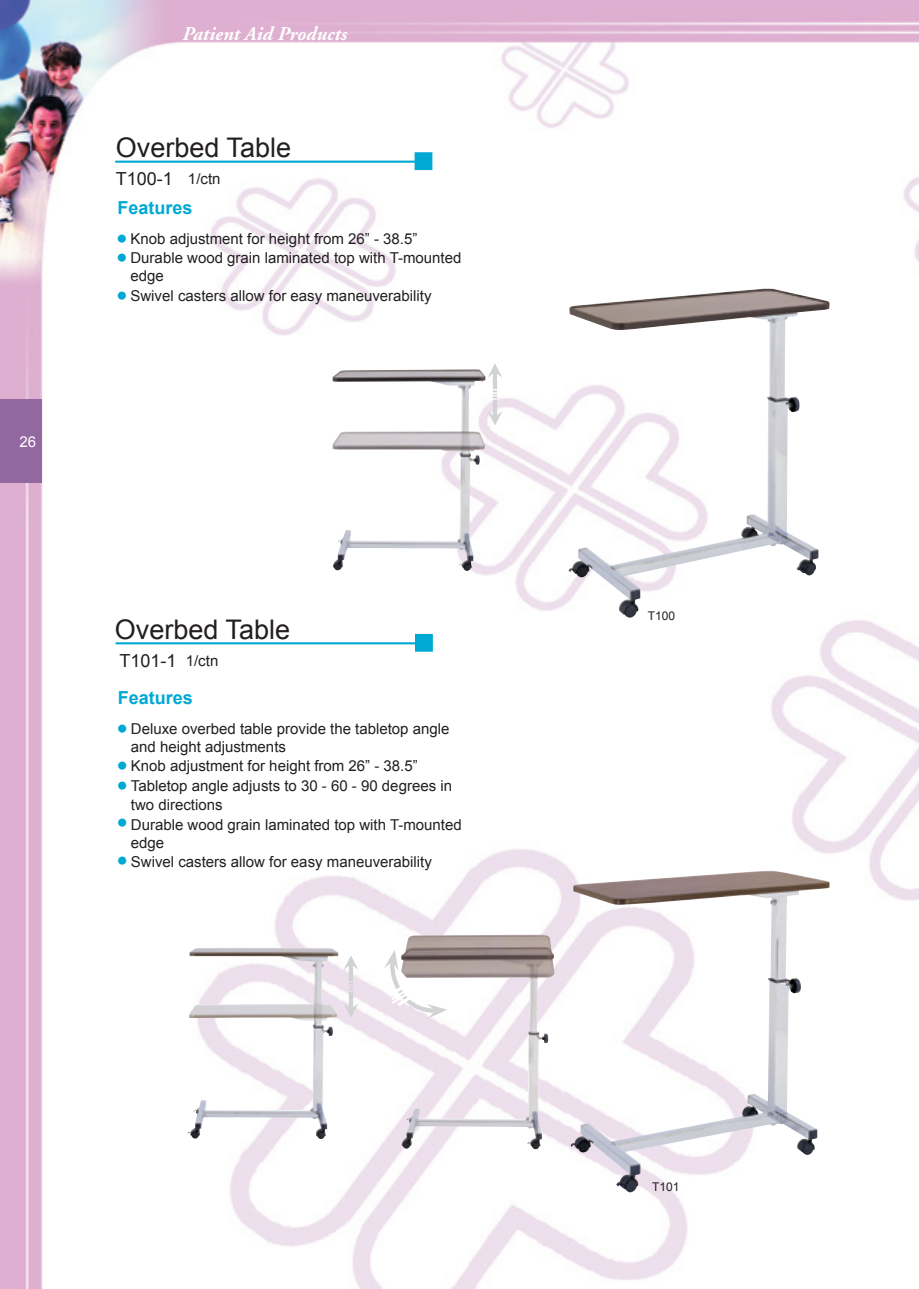
<style>
.page{position:relative;width:919px;height:1289px;background:#fff}
.page>*{position:absolute;margin:0;border:0;box-sizing:border-box;transform-origin:0 0}
.t1{font:27px "Arial";color:#231f20}
.t2{font:italic 700 19.5px "Adobe Garamond";color:#fff}
.t3{font:18px "Arial";color:#231f20}
.t4{font:700 18px "Arial";color:#00a9d4}
.t5{font:15px/18px "Arial";color:#231f20}
.t6{font:15px "Arial";color:#fff}
.t7{font:12px "Arial";color:#231f20}
.t8{font:500 9px "Lin Gothic";color:#00a9d4}
.s1{font-size:15px}
</style>
<div class="page">
<img style="left:0;top:0;width:918px;height:1288px">
<div style="left:0;top:400px;width:42px;height:83px;background:#9367a0"></div>
<img style="left:568px;top:288px;width:261px;height:329px">
<img style="left:570px;top:870px;width:259px;height:322px">
<hr style="left:116px;top:161px;width:303px;height:2px;background:#00a9d4">
<div style="left:415px;top:153px;width:16px;height:16px;background:#00a9d4"></div>
<div style="left:414px;top:152px;width:18px;height:18px;border:2px solid #00a9d4"></div>
<hr style="left:116px;top:642px;width:303px;height:2px;background:#00a9d4">
<div style="left:416px;top:634px;width:16px;height:17px;background:#00a9d4"></div>
<div style="left:415px;top:634px;width:18px;height:17px;border:2px solid #00a9d4"></div>
<hr style="left:493px;top:400px;width:3px;height:17px;background:#d1d2d4">
<svg style="left:487px;top:411px;width:15px;height:14px"></svg>
<hr style="left:493px;top:372px;width:3px;height:17px;background:#d1d2d4">
<svg style="left:487px;top:363px;width:15px;height:14px"></svg>
<svg style="left:493px;top:390px;width:3px;height:8px"></svg>
<hr style="left:349px;top:991px;width:4px;height:17px;background:#d1d2d4">
<svg style="left:343px;top:1003px;width:15px;height:14px"></svg>
<hr style="left:349px;top:964px;width:4px;height:17px;background:#d1d2d4">
<svg style="left:343px;top:955px;width:15px;height:14px"></svg>
<svg style="left:349px;top:982px;width:4px;height:8px"></svg>
<img style="left:189px;top:947px;width:149px;height:192px">
<img style="left:400px;top:934px;width:155px;height:215px">
<svg style="left:383px;top:949px;width:64px;height:69px"></svg>
<img style="left:332px;top:377px;width:153px;height:194px">
<p class="t6" style="left:20px;top:433px;width:18px">26</p>
<h2 class="t2" style="left:182px;top:23px;width:166px">Patient Aid Products</h2>
<p class="t1" style="left:116px;top:132px;width:177px">Overbed Table</p>
<p class="t3" style="left:116px;top:169px;width:106px">T100-1 <span class="s1">1/ctn</span></p>
<p class="t4" style="left:117px;top:198px;width:77px">Features</p>
<p class="t5" style="left:130px;top:229px;width:288px">Knob adjustment for height from 26” - 38.5”</p>
<p class="t5" style="left:130px;top:249px;width:332px">Durable wood grain laminated top with T-mounted edge</p>
<p class="t5" style="left:130px;top:286px;width:302px">Swivel casters allow for easy maneuverability</p>
<p class="t8" style="left:117px;top:234px;width:11px">●</p>
<p class="t8" style="left:117px;top:253px;width:11px">●</p>
<p class="t8" style="left:117px;top:291px;width:11px">●</p>
<p class="t1" style="left:115px;top:614px;width:177px">Overbed Table</p>
<p class="t3" style="left:119px;top:650px;width:100px">T101-1 <span class="s1">1/ctn</span></p>
<p class="t4" style="left:118px;top:687px;width:77px">Features</p>
<p class="t5" style="left:131px;top:719px;width:320px">Deluxe overbed table provide the tabletop angle and height adjustments</p>
<p class="t5" style="left:131px;top:757px;width:288px">Knob adjustment for height from 26” - 38.5”</p>
<p class="t5" style="left:131px;top:775px;width:323px;line-height:19.5px">Tabletop angle adjusts to 30 - 60 - 90 degrees in two directions</p>
<p class="t5" style="left:131px;top:815px;width:332px">Durable wood grain laminated top with T-mounted edge</p>
<p class="t5" style="left:131px;top:853px;width:302px">Swivel casters allow for easy maneuverability</p>
<p class="t8" style="left:118px;top:723px;width:11px">●</p>
<p class="t8" style="left:118px;top:761px;width:11px">●</p>
<p class="t8" style="left:118px;top:780px;width:11px">●</p>
<p class="t8" style="left:118px;top:818px;width:11px">●</p>
<p class="t8" style="left:118px;top:855px;width:11px">●</p>
<p class="t7" style="left:647px;top:608px;width:29px">T100</p>
<p class="t7" style="left:652px;top:1179px;width:29px">T101</p>
</div>
